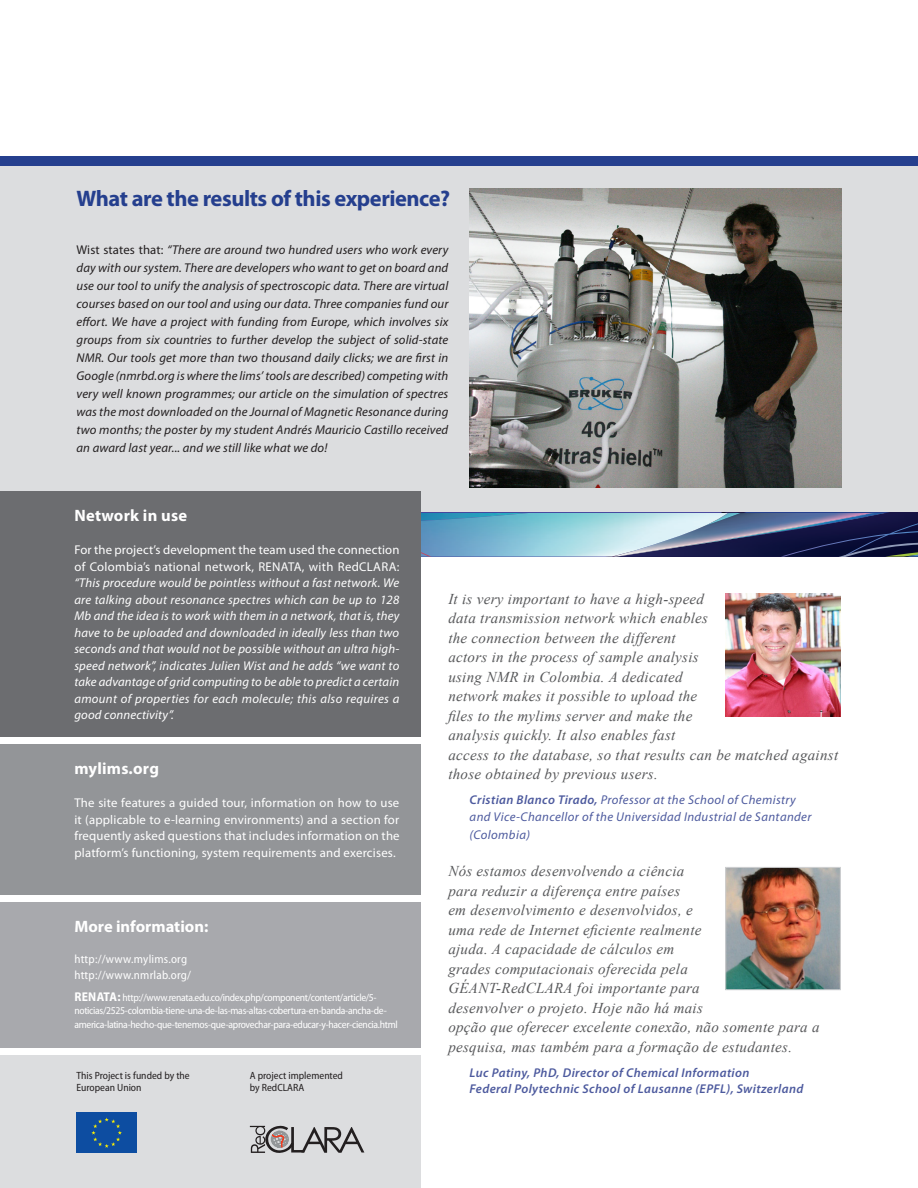
<style>
.page{position:relative;width:918px;height:1188px;background:#fff}
.page>*{position:absolute;margin:0;border:0;box-sizing:border-box;transform-origin:0 0}
.t1{font:700 22.5px "Myriad Pro";letter-spacing:-.02em;color:#253f8e}
.t2{font:700 16.5px "Myriad Pro";color:#fff}
.t3{font:italic 15px/19.5px "Times New Roman";letter-spacing:.02em;color:#57585a}
.t4{font:italic 12.75px/18px "Myriad Pro";letter-spacing:.01em;color:#231f20;text-align:justify}
.t5{font:italic 12.75px/16.5px "Myriad Pro";letter-spacing:.025em;color:#fff;text-align:justify}
.t6{font:12.75px/16.5px "Myriad Pro";letter-spacing:.015em;color:#fff;text-align:justify}
.t7{font:italic 12.75px/16.5px "Myriad Pro";letter-spacing:.03em;color:#4d5a9e}
.t8{font:italic 600 12.75px/16.5px "Myriad Pro";letter-spacing:.03em;color:#4d5a9e}
.t9{font:semi-condensed 12px "Myriad Pro";letter-spacing:.02em;color:#fff}
.t10{font:semi-condensed 10.5px/13.5px "Myriad Pro";letter-spacing:-.03em;color:#fff}
.t11{font:semi-condensed 10.5px/12.6px "Myriad Pro";color:#231f20}
.s1{font-style:normal}
.s2{font-weight:700;font-size:12.75px}
.s3{font-weight:600}
</style>
<div class="page">
<div style="left:0;top:162px;width:918px;height:394px;background:#dcdddf"></div>
<svg style="left:421px;top:513px;width:497px;height:44px;background:#6483a1"></svg>
<div style="left:0;top:156px;width:918px;height:10px;background:#253f8e"></div>
<div style="left:0;top:491px;width:421px;height:246px;background:#6c6d70"></div>
<div style="left:0;top:903px;width:421px;height:145px;background:#a8a9ad"></div>
<div style="left:0;top:744px;width:421px;height:151px;background:#939598"></div>
<div style="left:0;top:1056px;width:421px;height:132px;background:#dcdddf"></div>
<div style="left:77px;top:1113px;width:60px;height:40px;background:#0d4da1"></div>
<svg style="left:91px;top:1118px;width:31px;height:30px"></svg>
<svg style="left:250px;top:1126px;width:114px;height:27px"></svg>
<img style="left:727px;top:869px;width:112px;height:119px">
<div style="left:725px;top:867px;width:116px;height:123px;border:1px solid #d1d2d4"></div>
<img style="left:725px;top:593px;width:116px;height:123px">
<img style="left:470px;top:189px;width:371px;height:298px">
<p class="t1" style="left:77px;top:186px;width:375px">What are the results of this experience?</p>
<p class="t4" style="left:77px;top:241px;width:373px"><span class="s1">Wist states that:</span> “There are around two hundred users who work every day with our system. There are developers who want to get on board and use our tool to unify the analysis of spectroscopic data. There are virtual courses based on our tool and using our data. Three companies fund our effort. We have a project with funding from Europe, which involves six groups from six countries to further develop the subject of solid-state NMR. Our tools get more than two thousand daily clicks; we are first in Google (nmrbd.org is where the lims’ tools are described) competing with very well known programmes; our article on the simulation of spectres was the most downloaded on the Journal of Magnetic Resonance during two months; the poster by my student Andrés Mauricio Castillo received an award last year... and we still like what we do!</p>
<p class="t2" style="left:74px;top:506px;width:114px">Network in use</p>
<p class="t5" style="left:74px;top:542px;width:327px"><span class="s1">For the project’s development the team used the connection of Colombia’s national network, RENATA, with RedCLARA: </span>“This procedure would be pointless without a fast network. We are talking about resonance spectres which can be up to 128<br>Mb and the idea is to work with them in a network, that is, they have to be uploaded and downloaded in ideally less than two seconds and that would not be possible without an ultra high&shy;speed network”, indicates Julien Wist and he adds “we want to take advantage of grid computing to be able to predict a certain amount of properties for each molecule; this also requires a good connectivity”.</p>
<p class="t2" style="left:74px;top:759px;width:86px">mylims.org</p>
<p class="t6" style="left:74px;top:795px;width:327px">The site features a guided tour, information on how to use it (applicable to e-learning environments) and a section for frequently asked questions that includes information on the platform’s functioning, system requirements and exercises.</p>
<p class="t2" style="left:74px;top:917px;width:135px">More information:</p>
<p class="t9" style="left:74px;top:953px;width:114px">http://www.mylims.org</p>
<p class="t9" style="left:74px;top:968px;width:118px">http://www.nmrlab.org/</p>
<p class="t10" style="left:74px;top:991px;width:325px"><span class="s2">RENATA:</span> http://www.renata.edu.co/index.php/component/content/article/5- noticias/2525-colombia-tiene-una-de-las-mas-altas-cobertura-en-banda-ancha-de&shy;america-latina-hecho-que-tenemos-que-aprovechar-para-educar-y-hacer-ciencia.html</p>
<p class="t11" style="left:77px;top:1069px;width:115px">This Project is funded by the<br>European Union</p>
<p class="t11" style="left:250px;top:1069px;width:95px">A project implemented by RedCLARA</p>
<p class="t3" style="left:448px;top:589px;width:391px">It is very important to have a high-speed<br>data transmission network which enables<br>the connection between the different<br>actors in the process of sample analysis<br>using NMR in Colombia. A dedicated<br>network makes it possible to upload the<br>files to the mylims server and make the<br>analysis quickly. It also enables fast<br>access to the database, so that results can be matched against those obtained by previous users.</p>
<p class="t7" style="left:470px;top:792px;width:343px"><span class="s3">Cristian Blanco Tirado,</span> Professor at the School of Chemistry and Vice-Chancellor of the Universidad Industrial de Santander</p>
<p class="t7" style="left:470px;top:827px;width:62px">(Colombia)</p>
<p class="t3" style="left:448px;top:861px;width:373px">Nós estamos desenvolvendo a ciência<br>para reduzir a diferença entre países<br>em desenvolvimento e desenvolvidos, e<br>uma rede de Internet eficiente realmente<br>ajuda. A capacidade de cálculos em<br>grades computacionais oferecida pela<br>GÉANT-RedCLARA foi importante para<br>desenvolver o projeto. Hoje não há mais<br>opção que oferecer excelente conexão, não somente para a pesquisa, mas também para a formação de estudantes.</p>
<p class="t8" style="left:470px;top:1065px;width:335px">Luc Patiny, PhD, Director of Chemical Information<br>Federal Polytechnic School of Lausanne (EPFL), Switzerland</p>
</div>
